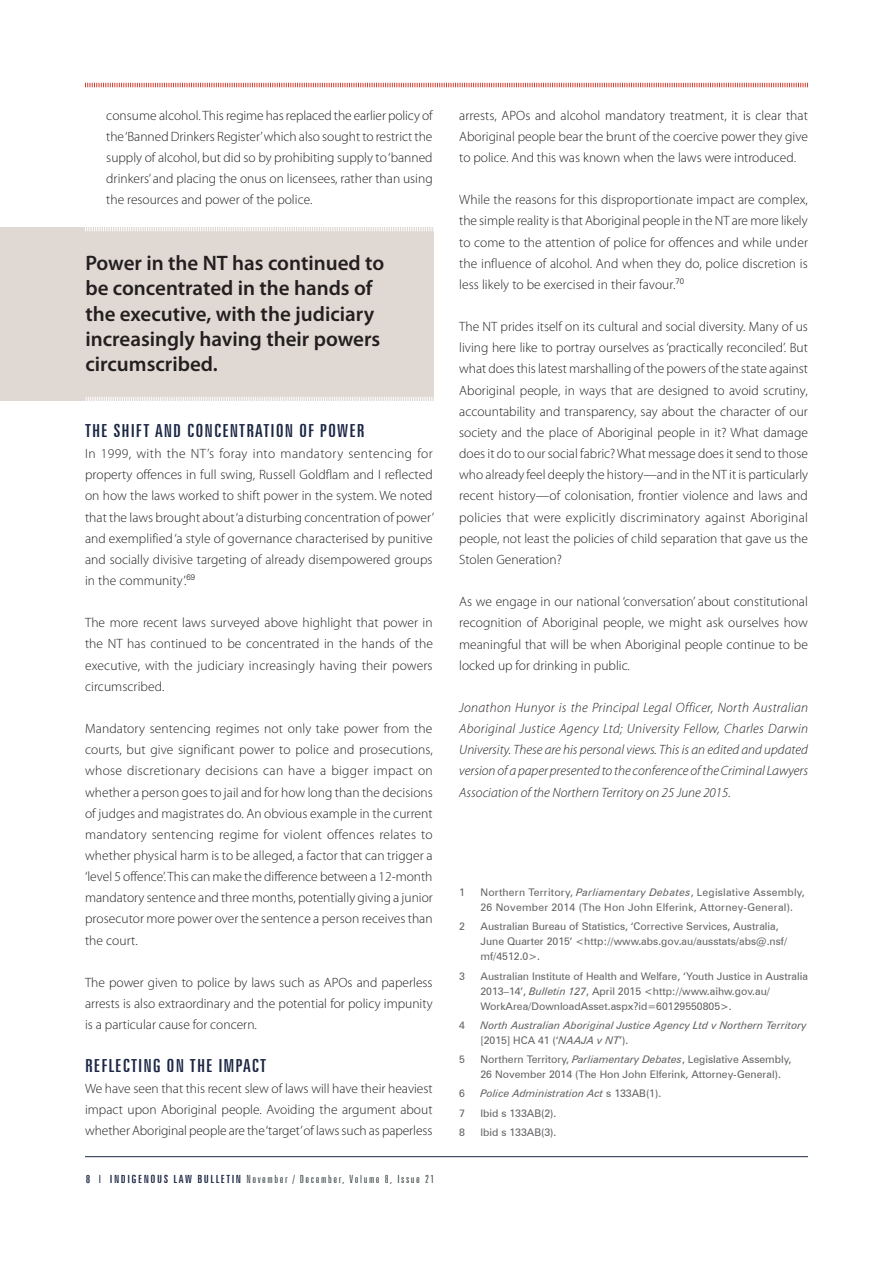
<style>
.page{position:relative;width:893px;height:1263px;background:#fff}
.page>*{position:absolute;margin:0;border:0;box-sizing:border-box;transform-origin:0 0}
.t1{font:600 21px/25.2px "Myriad Pro";color:#231f20}
.t2{font:extra-condensed 18px "Zurich BT";letter-spacing:.05em;color:#1b2644;scale:1.15 1}
.t3{font:300 13.5px/21.1px "Myriad Pro";color:#231f20;text-align:justify}
.t4{font:italic 300 13.5px/21.1px "Myriad Pro";color:#231f20;text-align:justify}
.t5{font:300 extra-condensed 11.25px "Zurich BT";letter-spacing:.12em;color:#364141;scale:1.15 1}
.t6{font:10.5px/15px "Zurich BT";color:#636366}
.t7{font:italic 10.5px/15px "Zurich BT";color:#636366}
.t8{font:10.5px/15px "Zurich BT";letter-spacing:.02em;color:#636366}
.s1{font-weight:400;color:#1b2644}
.s2{color:#1b2644}
.s3{font-style:italic}
.s4{font-style:normal}
</style>
<div class="page">
<svg style="left:85px;top:82px;width:723px;height:6px"></svg>
<hr style="left:85px;top:1156px;width:723px;height:1px;background:#1b2644">
<div style="left:0;top:227px;width:434px;height:173px;background:#e0d9d3"></div>
<svg style="left:86px;top:397px;width:348px;height:4px"></svg>
<svg style="left:85px;top:227px;width:349px;height:4px"></svg>
<p class="t3" style="left:106px;top:105px;width:328px">consume alcohol. This regime has replaced the earlier policy of the ‘Banned Drinkers Register’ which also sought to restrict the supply of alcohol, but did so by prohibiting supply to ‘banned drinkers’ and placing the onus on licensees, rather than using the resources and power of the police.</p>
<h1 class="t1" style="left:85px;top:251px;width:300px">Power in the NT has continued to be concentrated in the hands of the executive, with the judiciary increasingly having their powers circumscribed.</h1>
<h2 class="t2" style="left:85px;top:420px;width:245px">THE SHIFT AND CONCENTRATION OF POWER</h2>
<p class="t3" style="left:85px;top:443px;width:350px">In 1999, with the NT’s foray into mandatory sentencing for property offences in full swing, Russell Goldflam and I reflected on how the laws worked to shift power in the system. We noted that the laws brought about ‘a disturbing concentration of power’ and exemplified ‘a style of governance characterised by punitive and socially divisive targeting of already disempowered groups in the community’.<sup>69</sup></p>
<p class="t3" style="left:85px;top:612px;width:349px">The more recent laws surveyed above highlight that power in the NT has continued to be concentrated in the hands of the executive, with the judiciary increasingly having their powers circumscribed.</p>
<p class="t3" style="left:85px;top:718px;width:349px">Mandatory sentencing regimes not only take power from the courts, but give significant power to police and prosecutions, whose discretionary decisions can have a bigger impact on whether a person goes to jail and for how long than the decisions of judges and magistrates do. An obvious example in the current mandatory sentencing regime for violent offences relates to whether physical harm is to be alleged, a factor that can trigger a ‘level 5 offence’. This can make the difference between a 12-month mandatory sentence and three months, potentially giving a junior prosecutor more power over the sentence a person receives than the court.</p>
<p class="t3" style="left:85px;top:972px;width:349px">The power given to police by laws such as APOs and paperless arrests is also extraordinary and the potential for policy impunity is a particular cause for concern.</p>
<h2 class="t2" style="left:85px;top:1055px;width:159px">REFLECTING ON THE IMPACT</h2>
<p class="t3" style="left:85px;top:1078px;width:349px">We have seen that this recent slew of laws will have their heaviest impact upon Aboriginal people. Avoiding the argument about whether Aboriginal people are the ‘target’of laws such as paperless</p>
<p class="t5" style="left:86px;top:1172px;width:305px"><span class="s1">8</span> <span class="s2">I</span> <span class="s1">INDIGENOUS LAW BULLETIN</span> November / December, Volume 8, Issue 21</p>
<p class="t3" style="left:459px;top:105px;width:350px">arrests, APOs and alcohol mandatory treatment, it is clear that Aboriginal people bear the brunt of the coercive power they give to police. And this was known when the laws were introduced.</p>
<p class="t3" style="left:459px;top:189px;width:350px">While the reasons for this disproportionate impact are complex, the simple reality is that Aboriginal people in the NT are more likely to come to the attention of police for offences and while under the influence of alcohol. And when they do, police discretion is less likely to be exercised in their favour.<sup>70</sup></p>
<p class="t3" style="left:459px;top:316px;width:350px">The NT prides itself on its cultural and social diversity. Many of us living here like to portray ourselves as ‘practically reconciled’. But what does this latest marshalling of the powers of the state against Aboriginal people, in ways that are designed to avoid scrutiny, accountability and transparency, say about the character of our society and the place of Aboriginal people in it? What damage does it do to our social fabric? What message does it send to those who already feel deeply the history—and in the NT it is particularly recent history—of colonisation, frontier violence and laws and policies that were explicitly discriminatory against Aboriginal people, not least the policies of child separation that gave us the Stolen Generation?</p>
<p class="t3" style="left:459px;top:591px;width:350px">As we engage in our national ‘conversation’ about constitutional recognition of Aboriginal people, we might ask ourselves how meaningful that will be when Aboriginal people continue to be locked up for drinking in public.</p>
<p class="t4" style="left:459px;top:697px;width:350px">Jonathon Hunyor is the Principal Legal Officer, North Australian Aboriginal Justice Agency Ltd; University Fellow, Charles Darwin University. These are his personal views. This is an edited and updated version of a paper presented to the conference of the Criminal Lawyers Association of the Northern Territory on 25 June 2015.</p>
<p class="t6" style="left:459px;top:885px;width:7px">1</p>
<p class="t8" style="left:480px;top:885px;width:326px">Northern Territory, <span class="s3">Parliamentary Debates</span>, Legislative Assembly,<br>26 November 2014 (The Hon John Elferink, Attorney-General).</p>
<p class="t6" style="left:459px;top:919px;width:7px">2</p>
<p class="t6" style="left:480px;top:919px;width:308px">Australian Bureau of Statistics, ‘Corrective Services, Australia,<br>June Quarter 2015’ &lt;http://www.abs.gov.au/ausstats/abs@.nsf/ mf/4512.0&gt;.</p>
<p class="t6" style="left:459px;top:968px;width:7px">3</p>
<p class="t6" style="left:480px;top:968px;width:329px">Australian Institute of Health and Welfare, ‘Youth Justice in Australia<br>2013–14’, <span class="s3">Bulletin 127</span>, April 2015 &lt;http://www.aihw.gov.au/<br>WorkArea/DownloadAsset.aspx?id=60129550805&gt;.</p>
<p class="t6" style="left:459px;top:1017px;width:7px">4</p>
<p class="t7" style="left:480px;top:1017px;width:328px">North Australian Aboriginal Justice Agency Ltd v Northern Territory <span class="s4">[2015] HCA 41 (‘</span>NAAJA v NT<span class="s4">’).</span></p>
<p class="t6" style="left:459px;top:1052px;width:7px">5</p>
<p class="t6" style="left:480px;top:1052px;width:312px">Northern Territory, <span class="s3">Parliamentary Debates</span>, Legislative Assembly,<br>26 November 2014 (The Hon John Elferink, Attorney-General).</p>
<p class="t6" style="left:459px;top:1086px;width:7px">6</p>
<p class="t7" style="left:480px;top:1086px;width:182px">Police Administration Act <span class="s4">s 133AB(1).</span></p>
<p class="t6" style="left:459px;top:1105px;width:7px">7</p>
<p class="t6" style="left:480px;top:1105px;width:77px">Ibid s 133AB(2).</p>
<p class="t6" style="left:459px;top:1125px;width:7px">8</p>
<p class="t6" style="left:480px;top:1125px;width:77px">Ibid s 133AB(3).</p>
</div>
